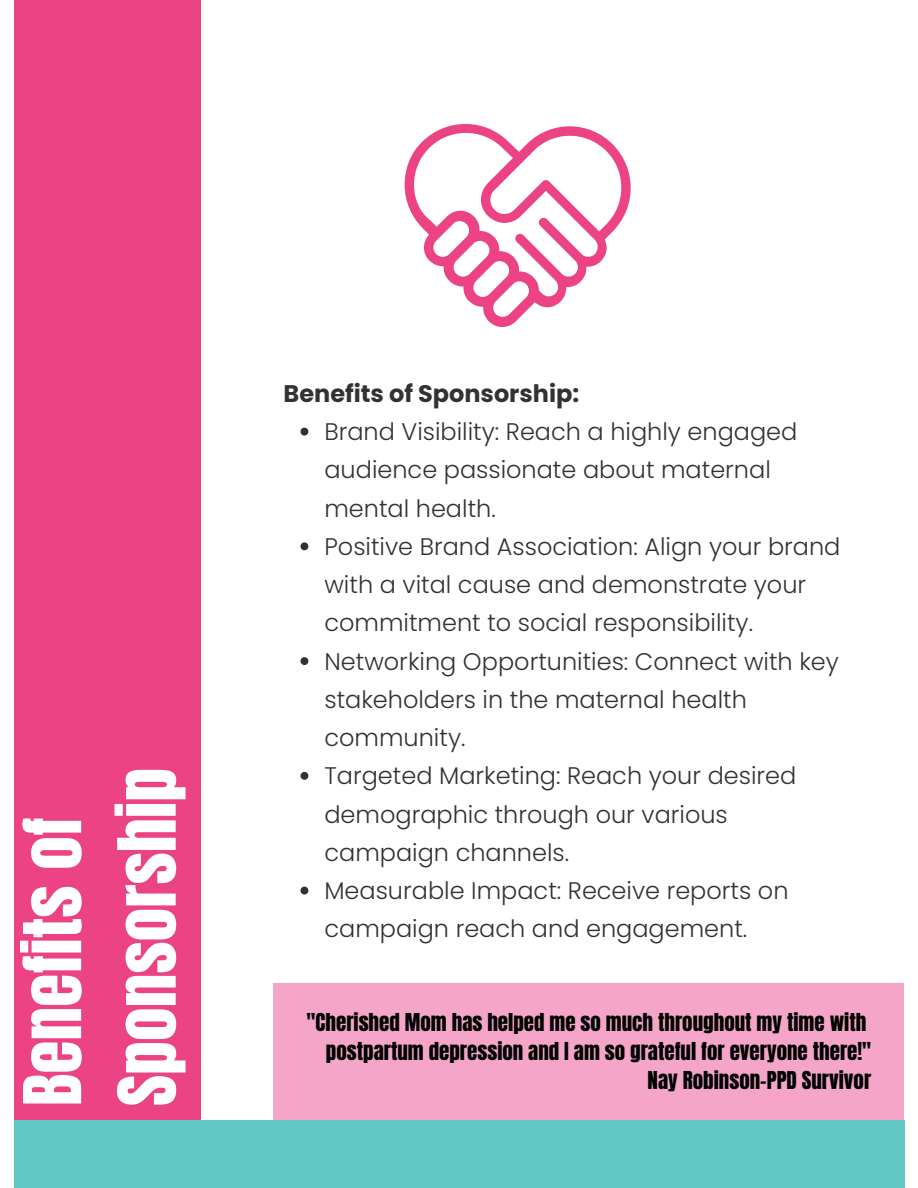
<style>
.page{position:relative;width:918px;height:1188px;background:#fff}
.page>*{position:absolute;margin:0;border:0;box-sizing:border-box;transform-origin:0 0}
.t1{font:67.8px/94.5px "Anton";color:#fff}
.t2{font:300 24px/38.2px "Poppins";color:#323232}
.t3{font:700 24px "Poppins";color:#323232}
.t4{font:21px "Anton";color:#000}
</style>
<div class="page">
<div style="left:14px;top:0;width:186px;height:1188px;background:#ec4385"></div>
<div style="left:273px;top:983px;width:631px;height:205px;background:#f5a6c8"></div>
<div style="left:14px;top:1120px;width:890px;height:68px;background:#63c7c5"></div>
<svg style="left:301px;top:428px;width:7px;height:8px"></svg>
<svg style="left:301px;top:542px;width:7px;height:8px"></svg>
<svg style="left:301px;top:657px;width:7px;height:8px"></svg>
<svg style="left:301px;top:772px;width:7px;height:8px"></svg>
<svg style="left:301px;top:887px;width:7px;height:8px"></svg>
<svg style="left:405px;top:124px;width:226px;height:203px"></svg>
<p class="t1" style="left:6px;top:1106px;width:340px;rotate:-90deg">Benefits of<br>Sponsorship</p>
<h1 class="t3" style="left:284px;top:377px;width:297px">Benefits of Sponsorship:</h1>
<p class="t2" style="left:324px;top:413px;width:474px">Brand Visibility: Reach a highly engaged audience passionate about maternal mental health.</p>
<h2 class="t2" style="left:324px;top:527px;width:518px">Positive Brand Association: Align your brand with a vital cause and demonstrate your commitment to social responsibility.</h2>
<p class="t2" style="left:324px;top:642px;width:516px">Networking Opportunities: Connect with key stakeholders in the maternal health community.</p>
<p class="t2" style="left:324px;top:757px;width:473px">Targeted Marketing: Reach your desired demographic through our various campaign channels.</p>
<p class="t2" style="left:324px;top:872px;width:466px">Measurable Impact: Receive reports on campaign reach and engagement.</p>
<p class="t4" style="left:307px;top:1007px;width:561px">"Cherished Mom has helped me so much throughout my time with</p>
<p class="t4" style="left:326px;top:1036px;width:547px">postpartum depression and I am so grateful for everyone there!"</p>
<p class="t4" style="left:648px;top:1065px;width:225px">Nay Robinson-PPD Survivor</p>
</div>
